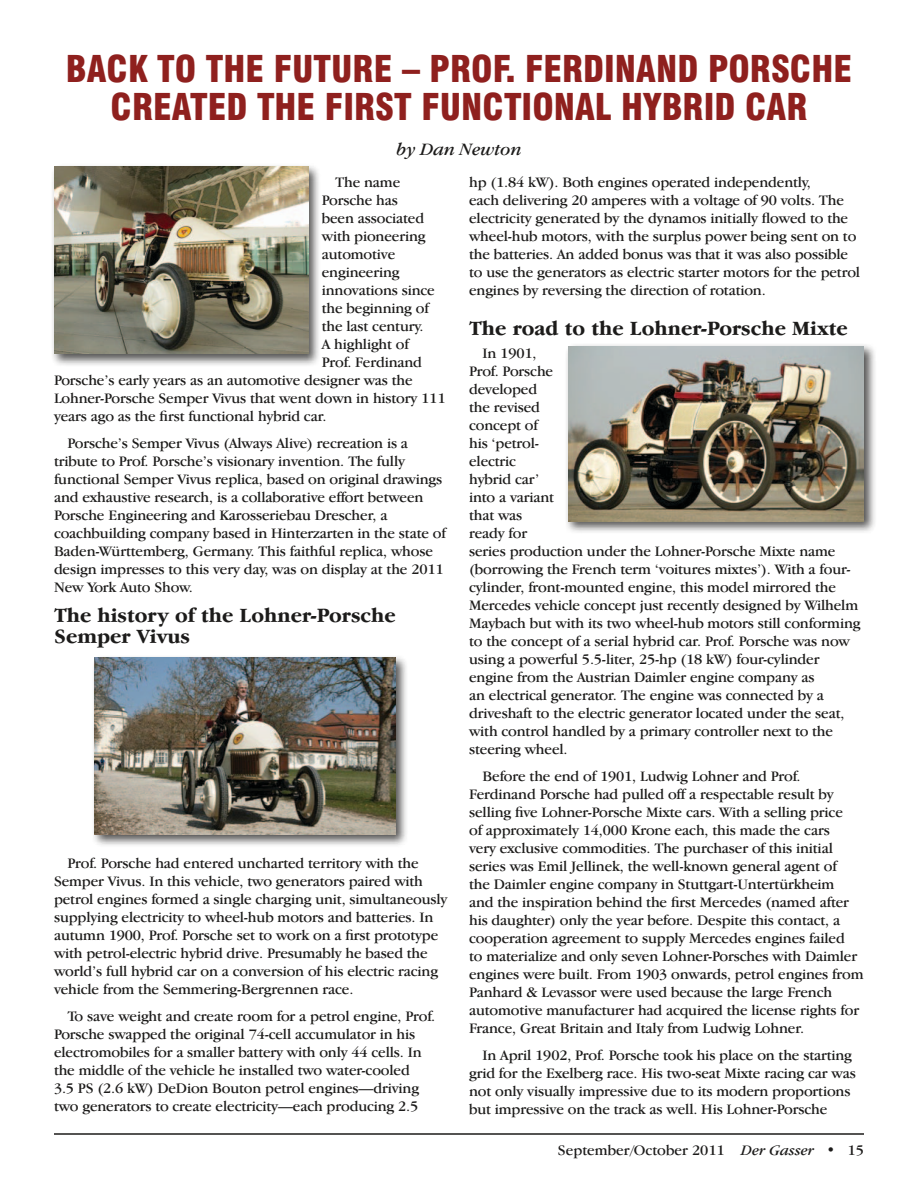
<style>
.page{position:relative;width:918px;height:1188px;background:#fff}
.page>*{position:absolute;margin:0;border:0;box-sizing:border-box;transform-origin:0 0}
.t1{font:900 condensed 36px "Swiss 721 BT";color:#8f201e}
.t2{font:700 21px/21px "Garamond IT Cby BT";color:#1c1b1a}
.t3{font:italic 18px "Garamond IT Cby BT";color:#1c1b1a}
.t4{font:15px/18px "Garamond IT Cby BT";letter-spacing:-.01em;color:#1c1b1a}
.s1{font-style:italic}
</style>
<div class="page">
<hr style="left:54px;top:1133px;width:810px;height:2px;background:#1c1b1a">
<div style="left:51px;top:163px;width:271px;height:204px;background:#1c1b1a;opacity:.75"></div>
<img style="left:54px;top:167px;width:254px;height:187px">
<div style="left:91px;top:654px;width:318px;height:194px;background:#1c1b1a;opacity:.75"></div>
<img style="left:94px;top:657px;width:301px;height:178px">
<div style="left:565px;top:343px;width:312px;height:191px;background:#1c1b1a;opacity:.75"></div>
<img style="left:568px;top:346px;width:296px;height:175px">
<h1 class="t1" style="left:66px;top:47px;width:160px">BACK TO THE</h1>
<h1 class="t1" style="left:274px;top:47px;width:39px">FUTURE</h1>
<h1 class="t1" style="left:402px;top:47px;width:160px">– PROF. FERDI</h1>
<h1 class="t1" style="left:615px;top:47px;width:135px">NAND PORSCHE</h1>
<h1 class="t1" style="left:111px;top:86px;width:42px">CREATED</h1>
<h1 class="t1" style="left:257px;top:86px;width:104px">THE FIRST</h1>
<h1 class="t1" style="left:421px;top:86px;width:80px">FUNCTIO</h1>
<h1 class="t1" style="left:554px;top:86px;width:109px">NAL HYBRID</h1>
<h1 class="t1" style="left:745px;top:86px;width:43px">CAR</h1>
<p class="t3" style="left:396px;top:139px;width:127px">by Dan Newton</p>
<p class="t4" style="left:335px;top:172px;width:67px">The name</p>
<p class="t4" style="left:322px;top:190px;width:78px">Porsche has</p>
<p class="t4" style="left:322px;top:208px;width:104px">been associated</p>
<p class="t4" style="left:322px;top:226px;width:105px">with pioneering</p>
<p class="t4" style="left:322px;top:244px;width:75px">automotive</p>
<p class="t4" style="left:322px;top:262px;width:79px">engineering</p>
<p class="t4" style="left:322px;top:280px;width:115px">innovations since</p>
<p class="t4" style="left:322px;top:298px;width:109px">the beginning of</p>
<p class="t4" style="left:322px;top:316px;width:103px">the last century.</p>
<p class="t4" style="left:322px;top:334px;width:89px">A highlight of</p>
<p class="t4" style="left:322px;top:352px;width:102px">Prof. Ferdinand</p>
<p class="t4" style="left:54px;top:370px;width:360px">Porsche’s early years as an automotive designer was the</p>
<p class="t4" style="left:54px;top:388px;width:393px">Lohner-Porsche Semper Vivus that went down in history 111</p>
<p class="t4" style="left:54px;top:406px;width:274px">years ago as the first functional hybrid car.</p>
<p class="t4" style="left:54px;top:433px;width:393px;text-indent:14px">Porsche’s Semper Vivus (Always Alive) recreation is a tribute to Prof. Porsche’s visionary invention. The fully functional Semper Vivus replica, based on original drawings and exhaustive research, is a collaborative effort between Porsche Engineering and Karosseriebau Drescher, a coachbuilding company based in Hinterzarten in the state of Baden-Württemberg, Germany. This faithful replica, whose design impresses to this very day, was on display at the 2011<br>New York Auto Show.</p>
<h2 class="t2" style="left:54px;top:604px;width:343px">The history of the Lohner-Porsche<br>Semper Vivus</h2>
<p class="t4" style="left:469px;top:172px;width:393px">hp (1.84 kW). Both engines operated independently,<br>each delivering 20 amperes with a voltage of 90 volts. The electricity generated by the dynamos initially flowed to the wheel-hub motors, with the surplus power being sent on to the batteries. An added bonus was that it was also possible to use the generators as electric starter motors for the petrol engines by reversing the direction of rotation.</p>
<h2 class="t2" style="left:469px;top:318px;width:380px">The road to the Lohner-Porsche Mixte</h2>
<p class="t4" style="left:469px;top:343px;width:393px;text-indent:14px">In 1901,<br>Prof. Porsche<br>developed<br>the revised<br>concept of<br>his ‘petrol-<br>electric<br>hybrid car’<br>into a variant<br>that was<br>ready for<br>series production under the Lohner-Porsche Mixte name (borrowing the French term ‘voitures mixtes’). With a four&shy;cylinder, front-mounted engine, this model mirrored the Mercedes vehicle concept just recently designed by Wilhelm Maybach but with its two wheel-hub motors still conforming to the concept of a serial hybrid car. Prof. Porsche was now using a powerful 5.5-liter, 25-hp (18 kW) four-cylinder engine from the Austrian Daimler engine company as<br>an electrical generator. The engine was connected by a driveshaft to the electric generator located under the seat, with control handled by a primary controller next to the steering wheel.</p>
<p class="t4" style="left:469px;top:766px;width:396px;text-indent:14px">Before the end of 1901, Ludwig Lohner and Prof.<br>Ferdinand Porsche had pulled off a respectable result by selling five Lohner-Porsche Mixte cars. With a selling price<br>of approximately 14,000 Krone each, this made the cars<br>very exclusive commodities. The purchaser of this initial series was Emil Jellinek, the well-known general agent of<br>the Daimler engine company in Stuttgart-Untertürkheim<br>and the inspiration behind the first Mercedes (named after his daughter) only the year before. Despite this contact, a cooperation agreement to supply Mercedes engines failed<br>to materialize and only seven Lohner-Porsches with Daimler engines were built. From 1903 onwards, petrol engines from Panhard &amp; Levassor were used because the large French automotive manufacturer had acquired the license rights for France, Great Britain and Italy from Ludwig Lohner.</p>
<p class="t4" style="left:469px;top:1045px;width:388px;text-indent:14px">In April 1902, Prof. Porsche took his place on the starting grid for the Exelberg race. His two-seat Mixte racing car was not only visually impressive due to its modern proportions but impressive on the track as well. His Lohner-Porsche</p>
<p class="t4" style="left:54px;top:853px;width:395px;text-indent:14px">Prof. Porsche had entered uncharted territory with the Semper Vivus. In this vehicle, two generators paired with petrol engines formed a single charging unit, simultaneously supplying electricity to wheel-hub motors and batteries. In autumn 1900, Prof. Porsche set to work on a first prototype with petrol-electric hybrid drive. Presumably he based the world’s full hybrid car on a conversion of his electric racing vehicle from the Semmering-Bergrennen race.</p>
<p class="t4" style="left:54px;top:1006px;width:383px;text-indent:14px">To save weight and create room for a petrol engine, Prof.<br>Porsche swapped the original 74-cell accumulator in his electromobiles for a smaller battery with only 44 cells. In the middle of the vehicle he installed two water-cooled<br>3.5 PS (2.6 kW) DeDion Bouton petrol engines—driving two generators to create electricity—each producing 2.5</p>
<p class="t4" style="left:558px;top:1141px;width:308px">September/October 2011 <span class="s1">Der Gasser</span> • 15</p>
</div>
